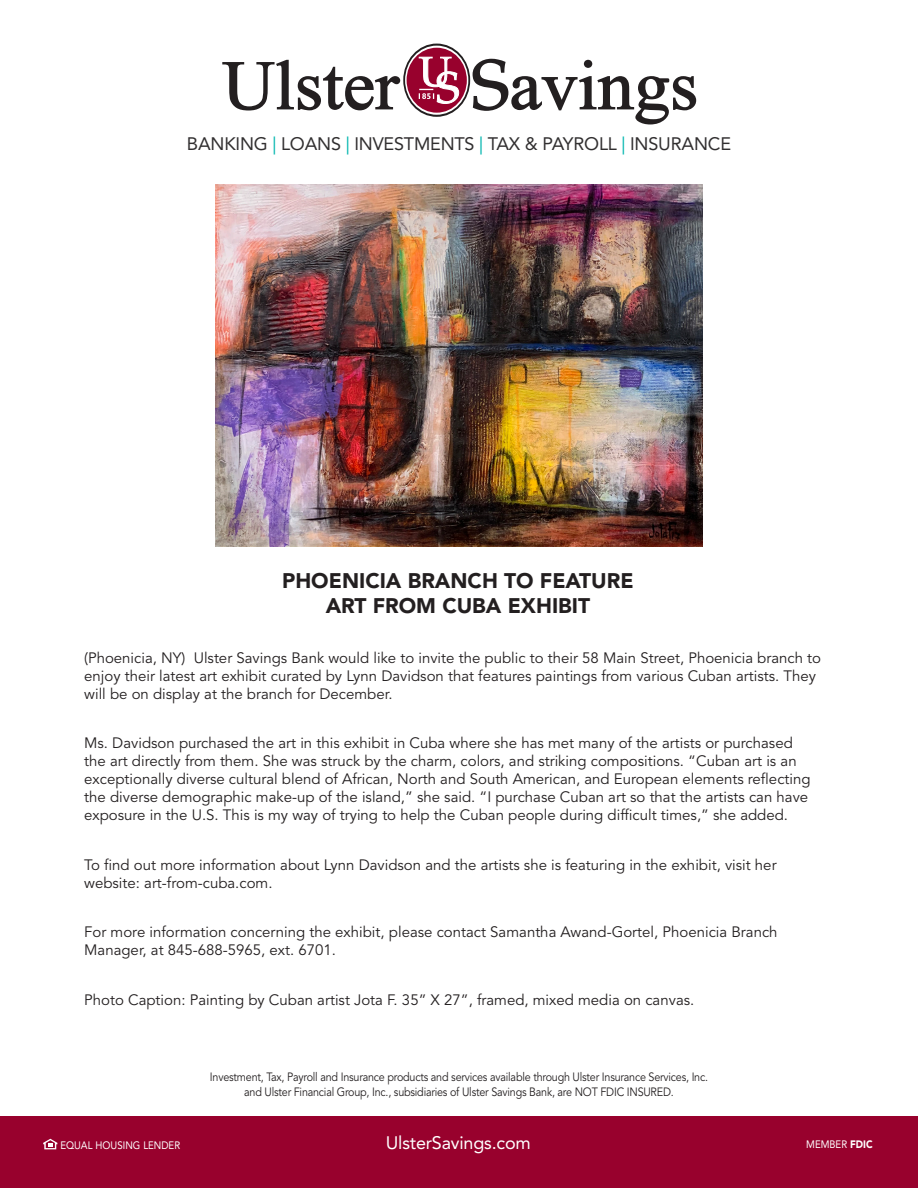
<style>
.page{position:relative;width:918px;height:1188px;background:#fff}
.page>*{position:absolute;margin:0;border:0;box-sizing:border-box;transform-origin:0 0}
.Headlines{font:900 21px "Avenir LT Std";color:#231f20}
.t1{font:18px "Avenir LT Std";letter-spacing:-.01em;color:#312f30}
.t2{font:18px "Avenir LT Std";letter-spacing:-.01em;color:#fff}
.Text{font:15px/18px "Avenir LT Std";color:#231f20}
.t3{font:12px/15px "Avenir LT Std";letter-spacing:-.02em;color:#231f20;text-align:center;scale:.9 1}
.t4{font:10.8px "Avenir LT Std";color:#fff;scale:.9 1}
.s1{color:#00b5ae}
.s2{font-weight:900}
</style>
<div class="page">
<svg style="left:222px;top:60px;width:178px;height:51px"></svg>
<svg style="left:473px;top:59px;width:223px;height:65px"></svg>
<svg style="left:403px;top:44px;width:67px;height:73px"></svg>
<svg style="left:405px;top:46px;width:63px;height:69px"></svg>
<div style="left:407px;top:48px;width:60px;height:65px;background:#98012d;border-radius:50%"></div>
<svg style="left:419px;top:57px;width:40px;height:47px"></svg>
<img style="left:215px;top:184px;width:488px;height:363px">
<div style="left:0;top:1117px;width:918px;height:71px;background:#98012d"></div>
<svg style="left:43px;top:1139px;width:14px;height:10px"></svg>
<p class="t1" style="left:187px;top:133px;width:546px">BANKING <span class="s1">|</span> LOANS <span class="s1">|</span> INVESTMENTS <span class="s1">|</span> TAX &amp; PAYROLL <span class="s1">|</span> INSURANCE</p>
<p class="Headlines" style="left:282px;top:568px;width:353px">PHOENICIA BRANCH TO FEATURE</p>
<p class="Headlines" style="left:326px;top:593px;width:266px">ART FROM CUBA EXHIBIT</p>
<p class="Text" style="left:84px;top:649px;width:738px">(Phoenicia, NY) Ulster Savings Bank would like to invite the public to their 58 Main Street, Phoenicia branch to enjoy their latest art exhibit curated by Lynn Davidson that features paintings from various Cuban artists. They will be on display at the branch for December.</p>
<p class="Text" style="left:84px;top:735px;width:728px">Ms. Davidson purchased the art in this exhibit in Cuba where she has met many of the artists or purchased the art directly from them. She was struck by the charm, colors, and striking compositions. “Cuban art is an exceptionally diverse cultural blend of African, North and South American, and European elements reflecting the diverse demographic make-up of the island,” she said. “I purchase Cuban art so that the artists can have exposure in the U.S. This is my way of trying to help the Cuban people during difficult times,” she added.</p>
<p class="Text" style="left:84px;top:856px;width:694px">To find out more information about Lynn Davidson and the artists she is featuring in the exhibit, visit her website: art-from-cuba.com.</p>
<p class="Text" style="left:84px;top:924px;width:695px">For more information concerning the exhibit, please contact Samantha Awand-Gortel, Phoenicia Branch<br>Manager, at 845-688-5965, ext. 6701.</p>
<p class="Text" style="left:84px;top:991px;width:612px">Photo Caption: Painting by Cuban artist Jota F. 35” X 27”, framed, mixed media on canvas.</p>
<p class="t3" style="left:210px;top:1070px;width:555px">Investment, Tax, Payroll and Insurance products and services available through Ulster Insurance Services, Inc. and Ulster Financial Group, Inc., subsidiaries of Ulster Savings Bank, are NOT FDIC INSURED.</p>
<p class="t4" style="left:60px;top:1139px;width:135px">EQUAL HOUSING LENDER</p>
<p class="t2" style="left:386px;top:1133px;width:147px">UlsterSavings.com</p>
<p class="t4" style="left:806px;top:1138px;width:75px">MEMBER <span class="s2">FDIC</span></p>
</div>
